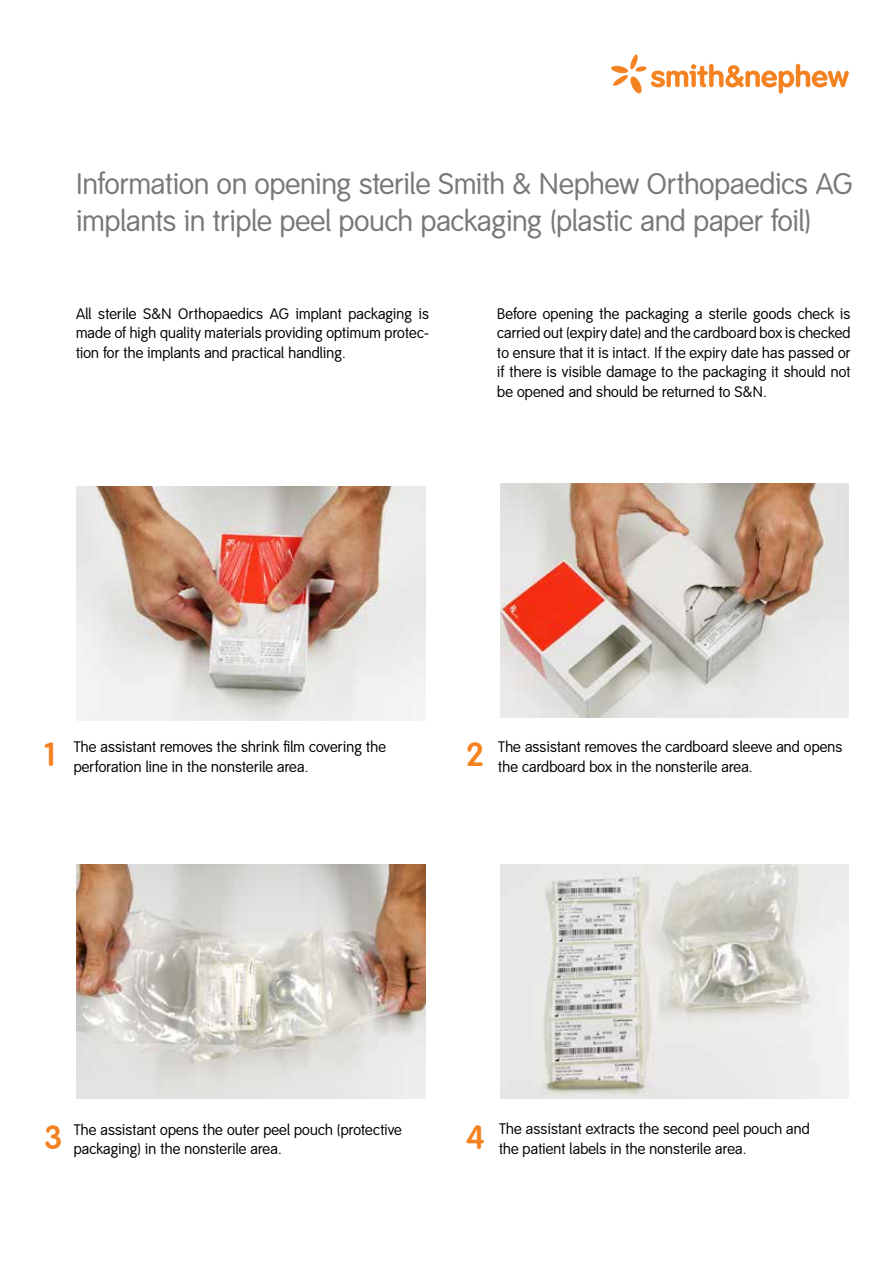
<style>
.page{position:relative;width:893px;height:1263px;background:#fff}
.page>*{position:absolute;margin:0;border:0;box-sizing:border-box;transform-origin:0 0}
.t1{font:700 33px "Smith&Nephew";color:#f58220}
.t2{font:29.25px/36.8px "Smith&Nephew";letter-spacing:.005em;color:#77787b}
.t3{font:15px/19.5px "Smith&Nephew";letter-spacing:.015em;color:#000}
</style>
<div class="page">
<svg style="left:611px;top:54px;width:238px;height:40px"></svg>
<img style="left:77px;top:487px;width:348px;height:234px">
<img style="left:77px;top:864px;width:348px;height:234px">
<img style="left:500px;top:484px;width:349px;height:234px">
<img style="left:500px;top:864px;width:349px;height:234px">
<h2 class="t2" style="left:77px;top:167px;width:777px">Information on opening sterile Smith &amp; Nephew Orthopaedics AG implants in triple peel pouch packaging (plastic and paper foil)</h2>
<p class="t3" style="left:76px;top:304px;width:355px;text-align:justify">All sterile S&amp;N Orthopaedics AG implant packaging is made of high quality materials providing optimum protec&shy;tion for the implants and practical handling.</p>
<p class="t3" style="left:497px;top:304px;width:355px;text-align:justify">Before opening the packaging a sterile goods check is carried out (expiry date) and the cardboard box is checked to ensure that it is intact. If the expiry date has passed or if there is visible damage to the packaging it should not be opened and should be returned to S&amp;N.</p>
<h1 class="t1" style="left:45px;top:735px;width:13px">1</h1>
<p class="t3" style="left:74px;top:738px;width:314px">The assistant removes the shrink film covering the perforation line in the nonsterile area.</p>
<h1 class="t1" style="left:466px;top:735px;width:20px">2</h1>
<p class="t3" style="left:498px;top:738px;width:346px">The assistant removes the cardboard sleeve and opens the cardboard box in the nonsterile area.</p>
<h1 class="t1" style="left:45px;top:1118px;width:20px">3</h1>
<p class="t3" style="left:74px;top:1120px;width:330px">The assistant opens the outer peel pouch (protective packaging) in the nonsterile area.</p>
<h1 class="t1" style="left:466px;top:1118px;width:20px">4</h1>
<p class="t3" style="left:499px;top:1119px;width:312px">The assistant extracts the second peel pouch and the patient labels in the nonsterile area.</p>
</div>
